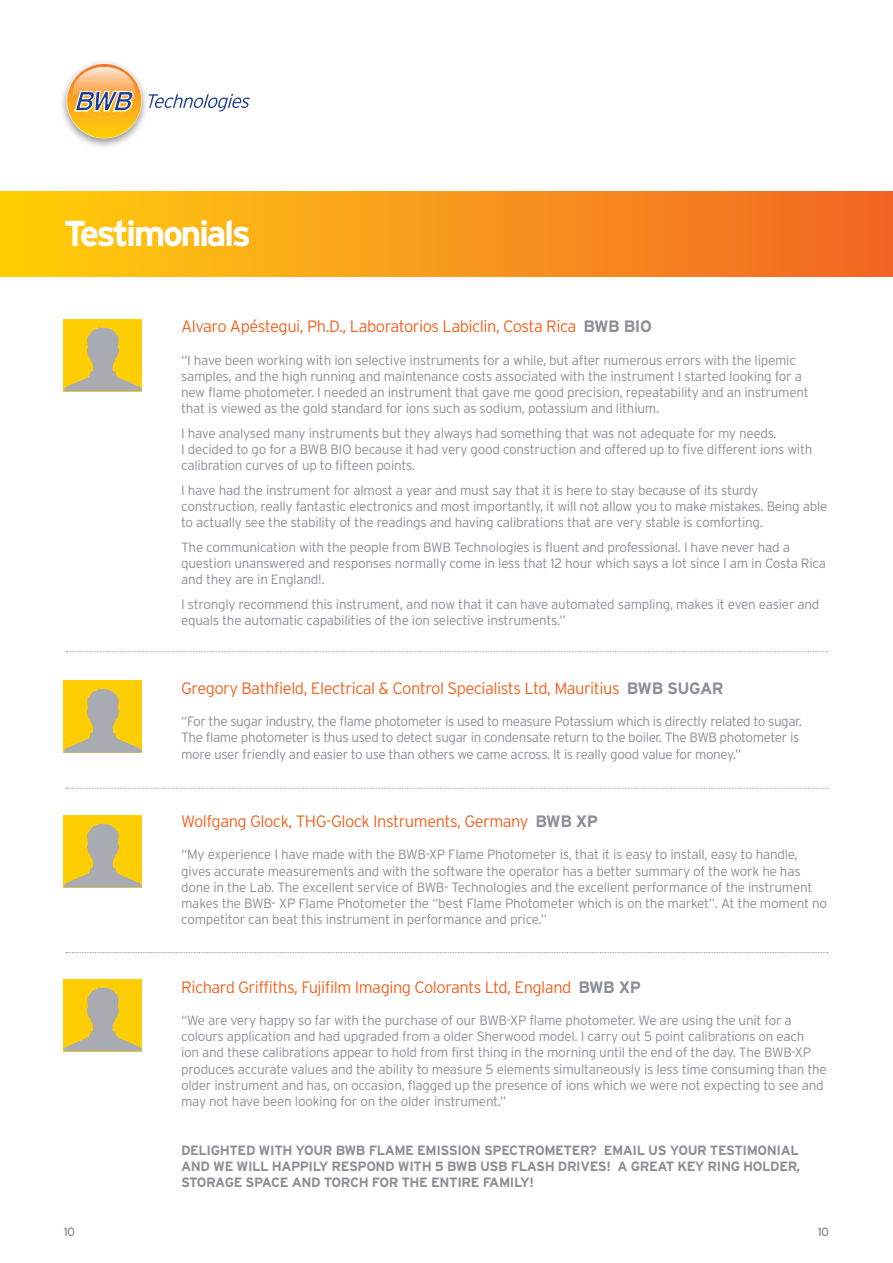
<style>
.page{position:relative;width:893px;height:1263px;background:#fff}
.page>*{position:absolute;margin:0;border:0;box-sizing:border-box;transform-origin:0 0}
.t1{font:700 36px "Interstate";letter-spacing:-.07em;color:#fff}
.t2{font:300 16.5px "Interstate";letter-spacing:-.03em;color:#f26322}
.t3{font:300 13.5px/16.2px "Interstate";letter-spacing:-.02em;color:#8c8f98}
.t4{font:700 13.5px/16.2px "Interstate";letter-spacing:-.03em;color:#8c8f98;text-align:justify}
.t5{font:12px "Interstate";color:#8c8f98}
.s1{font-weight:700;color:#8c8f98}
</style>
<div class="page">
<div style="left:0;top:191px;width:893px;height:85px;background:linear-gradient(to right,#ffcf0c,#f16527)"></div>
<img style="left:62px;top:62px;width:84px;height:84px">
<svg style="left:148px;top:94px;width:102px;height:18px"></svg>
<svg style="left:67px;top:64px;width:74px;height:74px"></svg>
<div style="left:64px;top:319px;width:78px;height:72px;background:#ffce02"></div>
<svg style="left:64px;top:327px;width:78px;height:64px"></svg>
<div style="left:64px;top:680px;width:78px;height:73px;background:#ffce02"></div>
<svg style="left:64px;top:688px;width:78px;height:65px"></svg>
<div style="left:64px;top:815px;width:78px;height:72px;background:#ffce02"></div>
<svg style="left:64px;top:823px;width:78px;height:64px"></svg>
<div style="left:64px;top:979px;width:78px;height:72px;background:#ffce02"></div>
<svg style="left:64px;top:987px;width:78px;height:64px"></svg>
<svg style="left:66px;top:651px;width:762px;height:1px"></svg>
<svg style="left:66px;top:788px;width:762px;height:1px"></svg>
<svg style="left:66px;top:952px;width:762px;height:1px"></svg>
<hr style="left:892px;top:191px;width:1px;height:85px;background:#f26322">
<h1 class="t1" style="left:64px;top:213px;width:189px">Testimonials</h1>
<p class="t2" style="left:181px;top:317px;width:472px">Alvaro Apéstegui, Ph.D., Laboratorios Labiclin, Costa Rica <span class="s1">BWB BIO</span></p>
<p class="t3" style="left:181px;top:352px;width:629px">“I have been working with ion selective instruments for a while, but after numerous errors with the lipemic samples, and the high running and maintenance costs associated with the instrument I started looking for a new flame photometer. I needed an instrument that gave me good precision, repeatability and an instrument that is viewed as the gold standard for ions such as sodium, potassium and lithium.</p>
<p class="t3" style="left:181px;top:425px;width:633px">I have analysed many instruments but they always had something that was not adequate for my needs.<br>I decided to go for a BWB BIO because it had very good construction and offered up to five different ions with calibration curves of up to fifteen points.</p>
<p class="t3" style="left:181px;top:482px;width:648px">I have had the instrument for almost a year and must say that it is here to stay because of its sturdy construction, really fantastic electronics and most importantly, it will not allow you to make mistakes. Being able to actually see the stability of the readings and having calibrations that are very stable is comforting.</p>
<p class="t3" style="left:181px;top:539px;width:646px">The communication with the people from BWB Technologies is fluent and professional. I have never had a question unanswered and responses normally come in less that 12 hour which says a lot since I am in Costa Rica and they are in England!.</p>
<p class="t3" style="left:181px;top:596px;width:640px">I strongly recommend this instrument, and now that it can have automated sampling, makes it even easier and equals the automatic capabilities of the ion selective instruments.”</p>
<p class="t2" style="left:181px;top:679px;width:544px">Gregory Bathfield, Electrical &amp; Control Specialists Ltd, Mauritius <span class="s1">BWB SUGAR</span></p>
<p class="t3" style="left:181px;top:713px;width:622px">“For the sugar industry, the flame photometer is used to measure Potassium which is directly related to sugar.<br>The flame photometer is thus used to detect sugar in condensate return to the boiler. The BWB photometer is more user friendly and easier to use than others we came across. It is really good value for money.”</p>
<p class="t2" style="left:181px;top:812px;width:418px">Wolfgang Glock, THG-Glock Instruments, Germany <span class="s1">BWB XP</span></p>
<p class="t3" style="left:181px;top:846px;width:647px">“My experience I have made with the BWB-XP Flame Photometer is, that it is easy to install, easy to handle, gives accurate measurements and with the software the operator has a better summary of the work he has done in the Lab. The excellent service of BWB- Technologies and the excellent performance of the instrument makes the BWB- XP Flame Photometer the “best Flame Photometer which is on the market”. At the moment no competitor can beat this instrument in performance and price.”</p>
<p class="t2" style="left:181px;top:977px;width:461px">Richard Griffiths, Fujifilm Imaging Colorants Ltd, England <span class="s1">BWB XP</span></p>
<p class="t3" style="left:181px;top:1012px;width:647px">“We are very happy so far with the purchase of our BWB-XP flame photometer. We are using the unit for a colours application and had upgraded from a older Sherwood model. I carry out 5 point calibrations on each<br>ion and these calibrations appear to hold from first thing in the morning until the end of the day. The BWB-XP produces accurate values and the ability to measure 5 elements simultaneously is less time consuming than the older instrument and has, on occasion, flagged up the presence of ions which we were not expecting to see and may not have been looking for on the older instrument.”</p>
<p class="t4" style="left:181px;top:1142px;width:621px">DELIGHTED WITH YOUR BWB FLAME EMISSION SPECTROMETER? EMAIL US YOUR TESTIMONIAL AND WE WILL HAPPILY RESPOND WITH 5 BWB USB FLASH DRIVES! A GREAT KEY RING HOLDER, STORAGE SPACE AND TORCH FOR THE ENTIRE FAMILY!</p>
<p class="t5" style="left:64px;top:1225px;width:13px">10</p>
<p class="t5" style="left:818px;top:1225px;width:13px">10</p>
</div>
